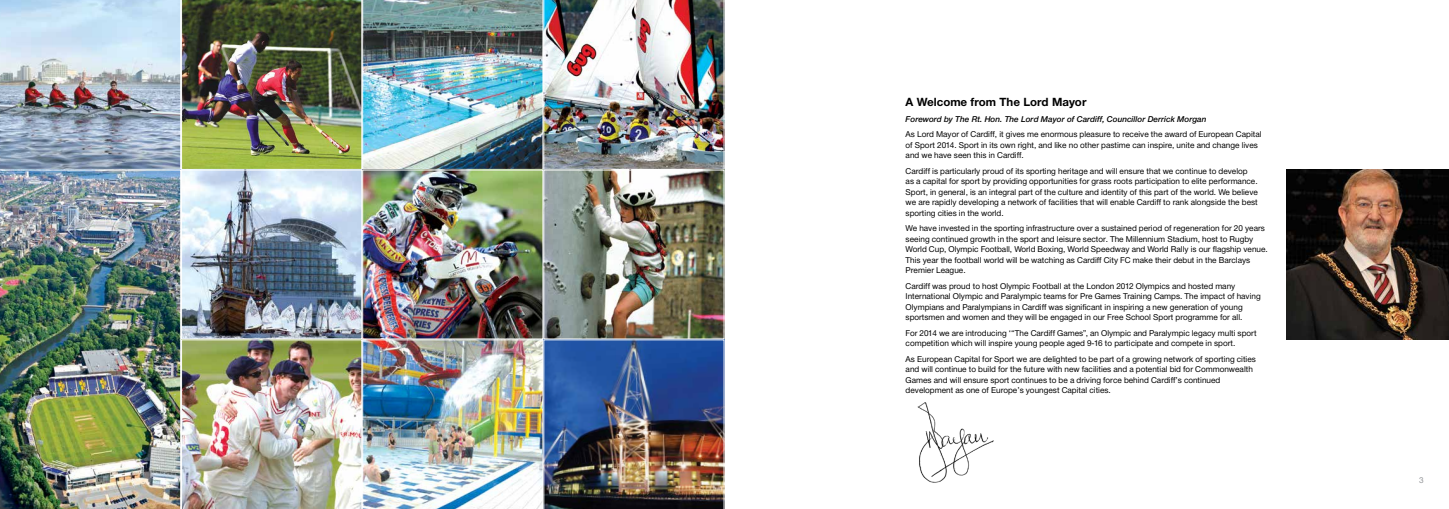
<style>
.page{position:relative;width:1449px;height:509px;background:#fff}
.page>*{position:absolute;margin:0;border:0;box-sizing:border-box;transform-origin:0 0}
.t1{font:12.25px "Helvetica Neue H75";color:#000}
.t2{font:8.75px/10.5px "Helvetica Neue H55";color:#000}
.t3{font:8.75px "Helvetica Neue H66";color:#000}
.t4{font:8.75px "Helvetica Neue H55";color:#939598}
</style>
<div class="page">
<img style="left:917px;top:402px;width:77px;height:81px">
<img style="left:1286px;top:169px;width:163px;height:170px">
<img style="left:183px;top:171px;width:539px;height:166px">
<img style="left:0;top:0;width:181px;height:169px">
<img style="left:0;top:169px;width:181px;height:339px">
<img style="left:181px;top:0;width:181px;height:169px">
<div style="left:181px;top:169px;width:181px;height:170px;border:1px solid #fff"></div>
<img style="left:181px;top:339px;width:181px;height:169px">
<img style="left:362px;top:0;width:181px;height:169px">
<div style="left:362px;top:169px;width:181px;height:170px;border:1px solid #fff"></div>
<img style="left:362px;top:339px;width:181px;height:169px">
<img style="left:543px;top:0;width:181px;height:169px">
<div style="left:543px;top:169px;width:181px;height:170px;border:1px solid #fff"></div>
<img style="left:543px;top:339px;width:181px;height:169px">
<h1 class="t1" style="left:905px;top:94px;width:182px">A Welcome from The Lord Mayor</h1>
<p class="t3" style="left:905px;top:113px;width:302px">Foreword by The Rt. Hon. The Lord Mayor of Cardiff, Councillor Derrick Morgan</p>
<p class="t2" style="left:905px;top:130px;width:357px">As Lord Mayor of Cardiff, it gives me enormous pleasure to receive the award of European Capital of Sport 2014. Sport in its own right, and like no other pastime can inspire, unite and change lives and we have seen this in Cardiff.</p>
<p class="t2" style="left:905px;top:166px;width:354px">Cardiff is particularly proud of its sporting heritage and will ensure that we continue to develop as a capital for sport by providing opportunities for grass roots participation to elite performance.<br>Sport, in general, is an integral part of the culture and identity of this part of the world. We believe we are rapidly developing a network of facilities that will enable Cardiff to rank alongside the best sporting cities in the world.</p>
<p class="t2" style="left:905px;top:224px;width:364px">We have invested in the sporting infrastructure over a sustained period of regeneration for 20 years seeing continued growth in the sport and leisure sector. The Millennium Stadium, host to Rugby World Cup, Olympic Football, World Boxing, World Speedway and World Rally is our flagship venue.<br>This year the football world will be watching as Cardiff City FC make their debut in the Barclays Premier League.</p>
<p class="t2" style="left:905px;top:281px;width:356px">Cardiff was proud to host Olympic Football at the London 2012 Olympics and hosted many International Olympic and Paralympic teams for Pre Games Training Camps. The impact of having Olympians and Paralympians in Cardiff was significant in inspiring a new generation of young sportsmen and women and they will be engaged in our Free School Sport programme for all.</p>
<p class="t2" style="left:905px;top:328px;width:352px">For 2014 we are introducing ‘“The Cardiff Games”, an Olympic and Paralympic legacy multi sport competition which will inspire young people aged 9-16 to participate and compete in sport.</p>
<p class="t2" style="left:905px;top:354px;width:352px">As European Capital for Sport we are delighted to be part of a growing network of sporting cities and will continue to build for the future with new facilities and a potential bid for Commonwealth Games and will ensure sport continues to be a driving force behind Cardiff’s continued development as one of Europe’s youngest Capital cities.</p>
<p class="t4" style="left:1419px;top:473px;width:6px">3</p>
</div>
